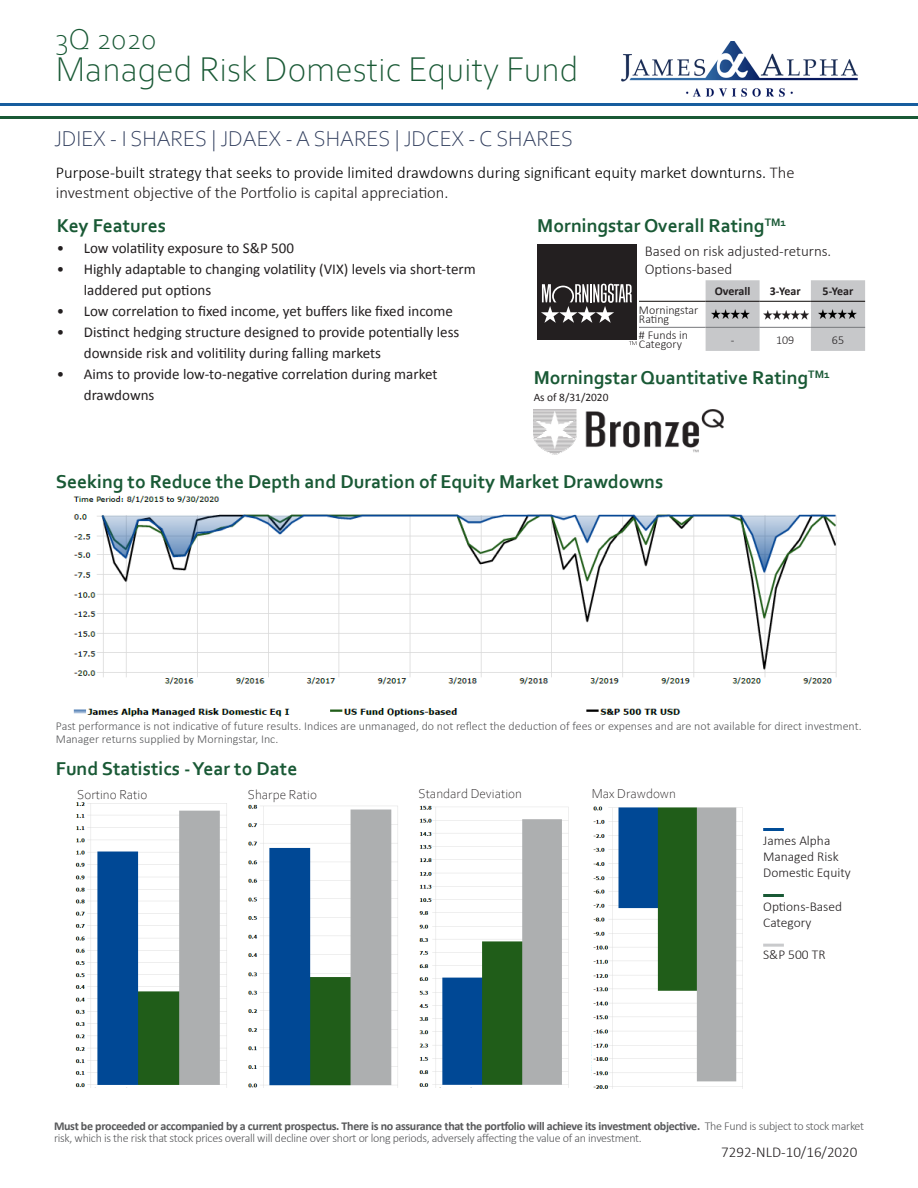
<style>
.page{position:relative;width:918px;height:1188px;background:#fff}
.page>*{position:absolute;margin:0;border:0;box-sizing:border-box;transform-origin:0 0}
.t1{font:300 36px "Corbel";color:#195935}
.t2{font:300 30px "Corbel";letter-spacing:-.02em;color:#195935}
.t3{font:300 22.5px "Corbel";color:#2f3c5c}
.t4{font:700 19.5px "Corbel";color:#195935}
.t5{font:300 16.5px "Calibri";color:#000}
.t6{font:300 16.5px "Calibri";color:#231f20}
.t7{font:15px/21px "Calibri";color:#231f20}
.t8{font:300 15px "Calibri";color:#231f20}
.t9{font:300 13.5px/16.2px "Calibri";color:#231f20}
.t10{font:300 13.5px "Corbel";color:#231f20}
.t11{font:300 12px/12px "Calibri";letter-spacing:-.01em;color:#57585a}
.t12{font:300 12px/9px "Calibri";color:#231f20}
.t13{font:700 12px "Calibri";color:#231f20}
.t14{font:11.4px "Calibri";color:#231f20}
.s1{color:#231f20}
.s2{font-weight:700}
</style>
<div class="page">
<img style="left:621px;top:41px;width:237px;height:56px">
<hr style="left:0;top:116px;width:918px;height:3px;background:#195935">
<hr style="left:0;top:103px;width:918px;height:3px;background:#175d9e">
<svg style="left:629px;top:341px;width:7px;height:4px"></svg>
<div style="left:537px;top:245px;width:99px;height:95px;background:#231f20"></div>
<svg style="left:541px;top:284px;width:91px;height:39px"></svg>
<img style="left:73px;top:495px;width:764px;height:222px">
<svg style="left:706px;top:280px;width:159px;height:71px"></svg>
<hr style="left:639px;top:301px;width:67px;height:1px;background:#0c0806">
<hr style="left:706px;top:301px;width:54px;height:1px;background:#0c0806">
<hr style="left:760px;top:301px;width:51px;height:1px;background:#0c0806">
<hr style="left:811px;top:301px;width:54px;height:1px;background:#0c0806">
<hr style="left:639px;top:327px;width:67px;height:1px;background:#76787b">
<hr style="left:706px;top:327px;width:54px;height:1px;background:#76787b">
<hr style="left:760px;top:327px;width:51px;height:1px;background:#76787b">
<hr style="left:811px;top:327px;width:54px;height:1px;background:#76787b">
<img style="left:819px;top:310px;width:37px;height:9px">
<img style="left:711px;top:310px;width:38px;height:9px">
<img style="left:534px;top:410px;width:189px;height:45px">
<img style="left:761px;top:310px;width:49px;height:12px">
<img style="left:75px;top:802px;width:152px;height:285px">
<img style="left:248px;top:804px;width:150px;height:283px">
<img style="left:419px;top:805px;width:150px;height:282px">
<img style="left:593px;top:806px;width:150px;height:283px">
<hr style="left:763px;top:828px;width:21px;height:3px;background:#004c97">
<hr style="left:763px;top:894px;width:21px;height:3px;background:#195935">
<hr style="left:763px;top:944px;width:21px;height:3px;background:#c9cacc">
<p class="t2" style="left:56px;top:20px;width:102px">3Q 2020</p>
<p class="t1" style="left:56px;top:46px;width:524px">Managed Risk Domestic Equity Fund</p>
<p class="t3" style="left:54px;top:124px;width:521px">JDIEX - I SHARES | JDAEX - A SHARES | JDCEX - C SHARES</p>
<p class="t5" style="left:56px;top:162px;width:740px">Purpose-built strategy that seeks to provide limited drawdowns during significant equity market downturns. <span class="s1">The</span></p>
<p class="t6" style="left:56px;top:182px;width:394px">investment objective of the Portfolio is capital appreciation.</p>
<p class="t4" style="left:537px;top:213px;width:250px">Morningstar Overall Rating<sup>TM1</sup></p>
<p class="t4" style="left:57px;top:213px;width:111px">Key Features</p>
<p class="t7" style="left:57px;top:238px;width:239px">• Low volatility exposure to S&amp;P 500</p>
<p class="t7" style="left:84px;top:259px;width:393px;text-indent:-27px">• Highly adaptable to changing volatility (VIX) levels via short-term laddered put options</p>
<p class="t7" style="left:57px;top:301px;width:398px">• Low correlation to fixed income, yet buffers like fixed income</p>
<p class="t7" style="left:84px;top:322px;width:377px;text-indent:-27px">• Distinct hedging structure designed to provide potentially less downside risk and volitility during falling markets</p>
<p class="t7" style="left:84px;top:364px;width:355px;text-indent:-27px">• Aims to provide low-to-negative correlation during market drawdowns</p>
<p class="t8" style="left:645px;top:241px;width:188px">Based on risk adjusted-returns.</p>
<p class="t8" style="left:645px;top:259px;width:89px">Options-based</p>
<p class="t13" style="left:715px;top:284px;width:37px">Overall</p>
<p class="t13" style="left:770px;top:284px;width:32px">3-Year</p>
<p class="t13" style="left:823px;top:284px;width:32px">5-Year</p>
<p class="t12" style="left:639px;top:306px;width:61px">Morningstar<br>Rating</p>
<p class="t12" style="left:639px;top:331px;width:51px"># Funds in<br>Category</p>
<p class="t12" style="left:731px;top:335px;width:5px">-</p>
<p class="t12" style="left:776px;top:335px;width:20px">109</p>
<p class="t12" style="left:832px;top:335px;width:14px">65</p>
<p class="t4" style="left:534px;top:366px;width:298px">Morningstar Quantitative Rating<sup>TM1</sup></p>
<p class="t14" style="left:534px;top:390px;width:76px">As of 8/31/2020</p>
<p class="t4" style="left:56px;top:469px;width:609px">Seeking to Reduce the Depth and Duration of Equity Market Drawdowns</p>
<p class="t11" style="left:56px;top:719px;width:807px;line-height:13.5px">Past performance is not indicative of future results. Indices are unmanaged, do not reflect the deduction of fees or expenses and are not available for direct investment.<br>Manager returns supplied by Morningstar, Inc.</p>
<p class="t4" style="left:56px;top:757px;width:243px">Fund Statistics - Year to Date</p>
<p class="t10" style="left:77px;top:786px;width:72px">Sortino Ratio</p>
<p class="t10" style="left:248px;top:786px;width:71px">Sharpe Ratio</p>
<p class="t10" style="left:419px;top:785px;width:105px">Standard Deviation</p>
<p class="t10" style="left:592px;top:785px;width:86px">Max Drawdown</p>
<p class="t9" style="left:763px;top:832px;width:89px">James Alpha<br>Managed Risk<br>Domestic Equity</p>
<p class="t9" style="left:763px;top:898px;width:81px">Options-Based<br>Category</p>
<p class="t9" style="left:763px;top:946px;width:64px">S&amp;P 500 TR</p>
<p class="t11" style="left:54px;top:1119px;width:812px"><span class="s2">Must be proceeded or accompanied by a current prospectus. There is no assurance that the portfolio will achieve its investment objective.</span> The Fund is subject to stock market risk, which is the risk that stock prices overall will decline over short or long periods, adversely affecting the value of an investment.</p>
<p class="t8" style="left:721px;top:1142px;width:138px">7292-NLD-10/16/2020</p>
</div>
